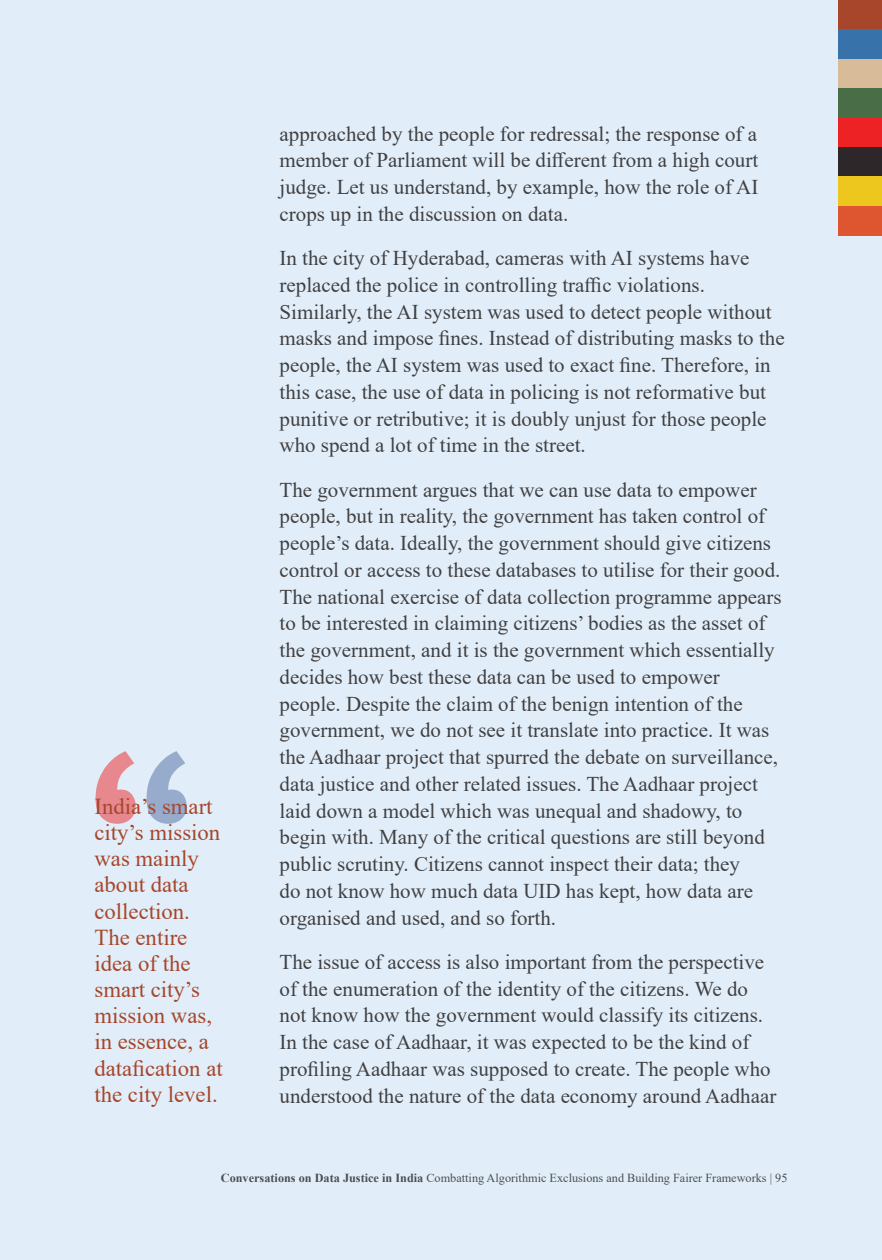
<style>
.page{position:relative;width:882px;height:1260px;background:#e1eef9}
.page>*{position:absolute;margin:0;border:0;box-sizing:border-box;transform-origin:0 0}
.t1{font:22.75px/26.1px "Times New Roman";color:#a7462b}
.t2{font:21px/26.8px "Times New Roman";color:#414042}
.t3{font:12.25px "Times New Roman";color:#4d4d4f}
.s1{font-weight:700}
</style>
<div class="page">
<div style="left:838px;top:0;width:44px;height:29px;background:#a7462b"></div>
<div style="left:838px;top:29px;width:44px;height:30px;background:#3772aa"></div>
<div style="left:838px;top:59px;width:44px;height:29px;background:#d8bc9a"></div>
<div style="left:838px;top:88px;width:44px;height:30px;background:#496e47"></div>
<div style="left:838px;top:118px;width:44px;height:29px;background:#ed2224"></div>
<div style="left:838px;top:147px;width:44px;height:29px;background:#2e2729"></div>
<div style="left:838px;top:176px;width:44px;height:30px;background:#edc71d"></div>
<div style="left:838px;top:206px;width:44px;height:29px;background:#de5630"></div>
<svg style="left:96px;top:751px;width:40px;height:73px"></svg>
<svg style="left:147px;top:751px;width:40px;height:73px"></svg>
<p class="t1" style="left:94px;top:793px;width:130px">India’s smart city’s mission was mainly about data collection.<br>The entire idea of the smart city’s mission was, in essence, a datafication at the city level.</p>
<p class="t2" style="left:280px;top:119px;width:480px;text-align:justify">approached by the people for redressal; the response of a member of Parliament will be different from a high court judge. Let us understand, by example, how the role of AI crops up in the discussion on data.</p>
<p class="t2" style="left:280px;top:244px;width:507px">In the city of Hyderabad, cameras with AI systems have replaced the police in controlling traffic violations.<br>Similarly, the AI system was used to detect people without masks and impose fines. Instead of distributing masks to the people, the AI system was used to exact fine. Therefore, in this case, the use of data in policing is not reformative but punitive or retributive; it is doubly unjust for those people who spend a lot of time in the street.</p>
<p class="t2" style="left:280px;top:476px;width:504px">The government argues that we can use data to empower people, but in reality, the government has taken control of people’s data. Ideally, the government should give citizens control or access to these databases to utilise for their good.<br>The national exercise of data collection programme appears to be interested in claiming citizens’ bodies as the asset of the government, and it is the government which essentially decides how best these data can be used to empower people. Despite the claim of the benign intention of the government, we do not see it translate into practice. It was the Aadhaar project that spurred the debate on surveillance, data justice and other related issues. The Aadhaar project laid down a model which was unequal and shadowy, to begin with. Many of the critical questions are still beyond public scrutiny. Citizens cannot inspect their data; they<br>do not know how much data UID has kept, how data are organised and used, and so forth.</p>
<p class="t2" style="left:280px;top:948px;width:498px">The issue of access is also important from the perspective of the enumeration of the identity of the citizens. We do not know how the government would classify its citizens.<br>In the case of Aadhaar, it was expected to be the kind of profiling Aadhaar was supposed to create. The people who understood the nature of the data economy around Aadhaar</p>
<p class="t3" style="left:221px;top:1170px;width:568px"><span class="s1">Conversations on Data Justice in India</span> Combatting Algorithmic Exclusions and Building Fairer Frameworks | 95</p>
</div>
